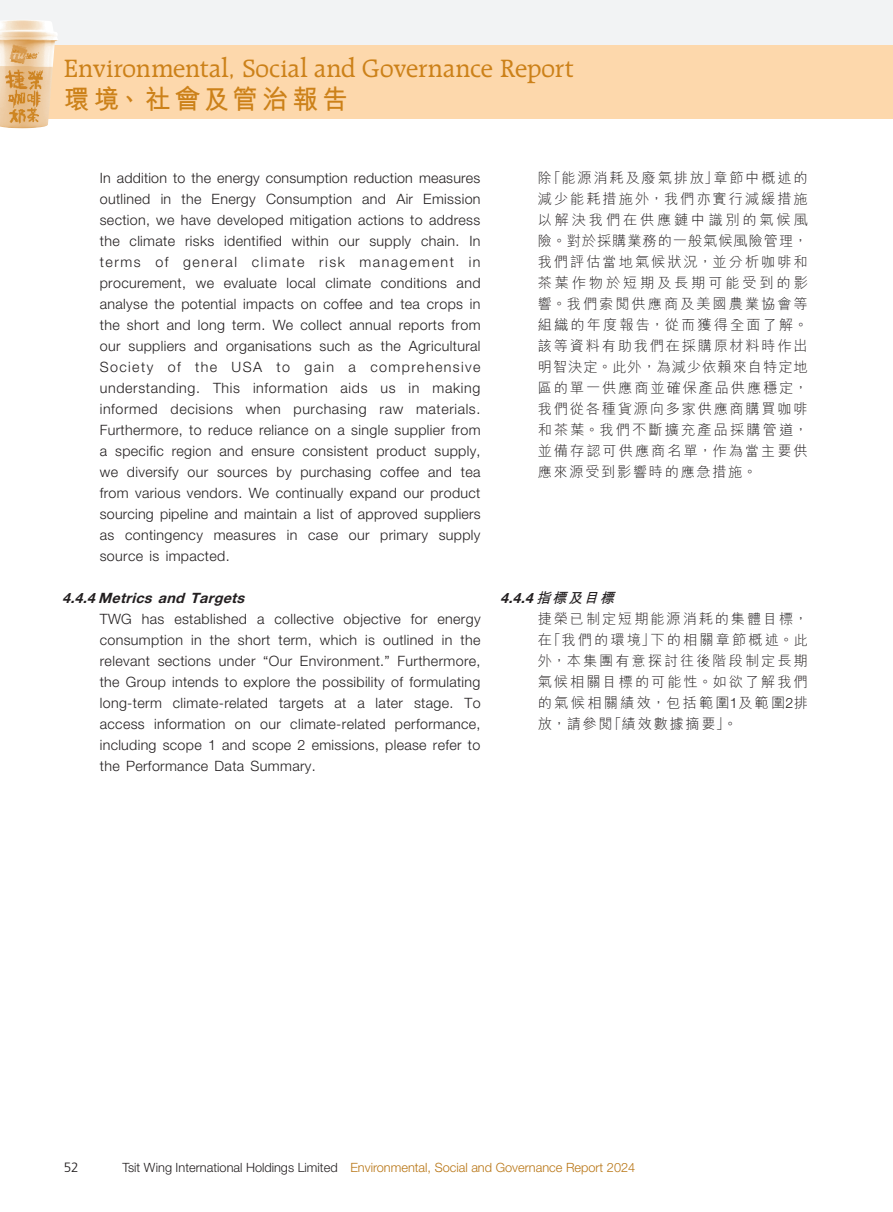
<style>
.page{position:relative;width:893px;height:1212px;background:#fff}
.page>*{position:absolute;margin:0;border:0;box-sizing:border-box;transform-origin:0 0}
.t1{font:27px "Raleigh LT Std";letter-spacing:.005em;color:#cc8119}
.t2{font:700 27px "M Hei HK";letter-spacing:.165em;color:#cc8119;scale:.95 1}
._01_Body_Text{font:300 14.25px/21px "Helvetica Neue LT Std";letter-spacing:.025em;color:#231f20;text-align:justify}
._01_Body_Text-2{font:300 14.25px/21px "M Hei HK";letter-spacing:.135em;color:#231f20;text-align:justify}
._05_____H3{font:italic 700 14.25px "Helvetica Neue LT Std";color:#231f20}
.t3{font:300 13.5px "Frutiger LT Std";color:#231f20}
.t4{font:300 12.75px "Helvetica Neue LT Std";color:#b87514}
.s1{font-family:"M Hei HK"}
.s2{font-family:"Helvetica Neue LT Std"}
.s3{color:#231f20}
</style>
<div class="page">
<div style="left:0;top:0;width:893px;height:119px;background:#fdd8ac"></div>
<div style="left:0;top:0;width:893px;height:45px;background:#f2f3f4"></div>
<img style="left:0;top:20px;width:58px;height:108px">
<h1 class="t1" style="left:64px;top:53px;width:512px">Environmental, Social and Governance Report</h1>
<h1 class="t2" style="left:64px;top:80px;width:300px">環境、社會及管治報告</h1>
<p class="_01_Body_Text" style="left:100px;top:167px;width:382px">In addition to the energy consumption reduction measures outlined in the Energy Consumption and Air Emission section, we have developed mitigation actions to address the climate risks identified within our supply chain. In terms of general climate risk management in procurement, we evaluate local climate conditions and analyse the potential impacts on coffee and tea crops in the short and long term. We collect annual reports from our suppliers and organisations such as the Agricultural Society of the USA to gain a comprehensive understanding. This information aids us in making informed decisions when purchasing raw materials.<br>Furthermore, to reduce reliance on a single supplier from a specific region and ensure consistent product supply, we diversify our sources by purchasing coffee and tea from various vendors. We continually expand our product sourcing pipeline and maintain a list of approved suppliers as contingency measures in case our primary supply source is impacted.</p>
<p class="_05_____H3" style="left:62px;top:589px;width:188px">4.4.4 Metrics and Targets</p>
<p class="_01_Body_Text" style="left:100px;top:608px;width:382px">TWG has established a collective objective for energy consumption in the short term, which is outlined in the relevant sections under “Our Environment.” Furthermore, the Group intends to explore the possibility of formulating long-term climate-related targets at a later stage. To access information on our climate-related performance, including scope 1 and scope 2 emissions, please refer to the Performance Data Summary.</p>
<p class="_01_Body_Text-2" style="left:538px;top:167px;width:272px">除「能源消耗及廢氣排放」章節中概述的減少能耗措施外，我們亦實行減緩措施以解決我們在供應鏈中識別的氣候風險。對於採購業務的一般氣候風險管理，我們評估當地氣候狀況，並分析咖啡和茶葉作物於短期及長期可能受到的影響。我們索閱供應商及美國農業協會等組織的年度報告，從而獲得全面了解。該等資料有助我們在採購原材料時作出明智決定。此外，為減少依賴來自特定地區的單一供應商並確保產品供應穩定，我們從各種貨源向多家供應商購買咖啡和茶葉。我們不斷擴充產品採購管道，並備存認可供應商名單，作為當主要供應來源受到影響時的應急措施。</p>
<p class="_05_____H3" style="left:500px;top:589px;width:120px">4.4.4 <span class="s1">指標及目標</span></p>
<p class="_01_Body_Text-2" style="left:538px;top:608px;width:272px">捷榮已制定短期能源消耗的集體目標，在「我們的環境」下的相關章節概述。此外，本集團有意探討往後階段制定長期氣候相關目標的可能性。如欲了解我們的氣候相關績效，包括範圍<span class="s2">1</span>及範圍<span class="s2">2</span>排放，請參閱「績效數據摘要」。</p>
<p class="t3" style="left:64px;top:1159px;width:17px">52</p>
<p class="t4" style="left:122px;top:1160px;width:514px"><span class="s3">Tsit Wing International Holdings Limited</span> Environmental, Social and Governance Report 2024</p>
</div>
